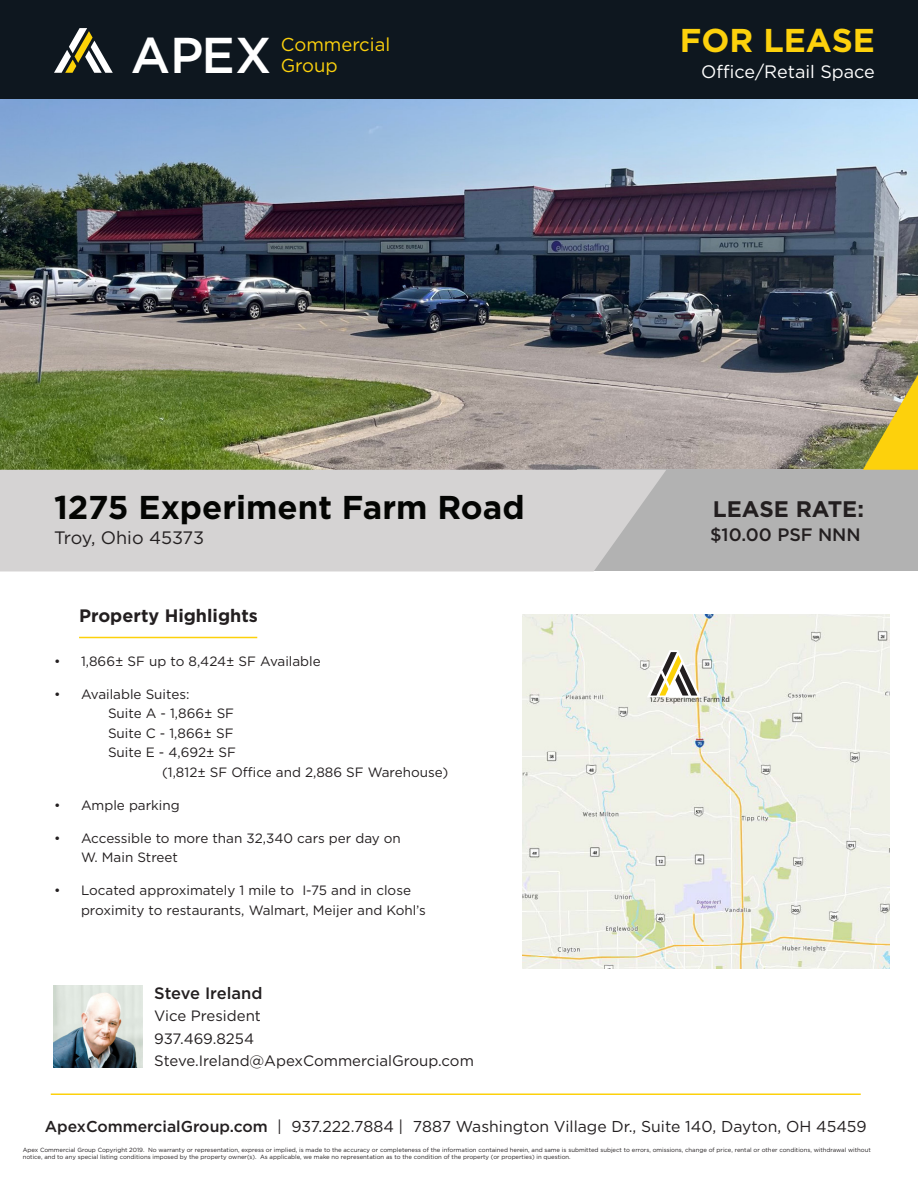
<style>
.page{position:relative;width:918px;height:1188px;background:#fff}
.page>*{position:absolute;margin:0;border:0;box-sizing:border-box;transform-origin:0 0}
.t1{font:500 50.25px "Gotham";color:#fff}
.t2{font:700 33px "Gotham";color:#040503}
.t3{font:700 33px "Gotham";color:#fdd10c}
.t4{font:700 22.5px "Gotham";color:#231f20}
.t5{font:18.6px/20.9px "Gotham";color:#fcd10d}
.t6{font:18px "Gotham";color:#fff}
.t7{font:700 18px "Gotham";color:#231f20}
.t8{font:18px "Gotham";letter-spacing:-.01em;color:#231f20}
.t9{font:500 18px "Gotham";color:#231f20}
.t10{font:500 16.5px "Gotham";letter-spacing:-.005em;color:#231f20}
.t11{font:15.75px "Gotham";color:#231f20}
.t12{font:15px/22.5px "Gotham";color:#231f20}
.t13{font:13.5px/19.5px "Gotham";color:#231f20}
.t14{font:6px/7.2px "Gotham";color:#231f20}
.s1{font-weight:500}
</style>
<div class="page">
<img style="left:0;top:99px;width:918px;height:371px">
<div style="left:0;top:0;width:918px;height:99px;background:#0e171f"></div>
<div style="left:577px;top:470px;width:341px;height:101px;background:#b2b2b2"></div>
<hr style="left:79px;top:637px;width:178px;height:1px;background:#fdd10b">
<hr style="left:51px;top:1094px;width:810px;height:1px;background:#fdd10b">
<svg style="left:863px;top:375px;width:55px;height:95px;background:#c7b046"></svg>
<div style="left:0;top:470px;width:666px;height:101px;background:#d5d3d3"></div>
<img style="left:54px;top:986px;width:88px;height:82px">
<svg style="left:54px;top:28px;width:59px;height:45px"></svg>
<img style="left:523px;top:615px;width:367px;height:354px">
<svg style="left:647px;top:650px;width:54px;height:47px"></svg>
<h1 class="t1" style="left:131px;top:22px;width:142px">APEX</h1>
<h3 class="t5" style="left:281px;top:34px;width:111px">Commercial<br>Group</h3>
<p class="t3" style="left:680px;top:18px;width:196px">FOR LEASE</p>
<p class="t6" style="left:701px;top:60px;width:175px">Office/Retail Space</p>
<p class="t2" style="left:54px;top:485px;width:472px">1275 Experiment Farm Road</p>
<p class="t8" style="left:54px;top:526px;width:152px">Troy, Ohio 45373</p>
<p class="t7" style="left:79px;top:604px;width:180px">Property Highlights</p>
<p class="t13" style="left:54px;top:651px;width:268px">• 1,866± SF up to 8,424± SF Available</p>
<p class="t13" style="left:54px;top:684px;width:137px">• Available Suites:</p>
<p class="t13" style="left:108px;top:703px;width:128px">Suite A - 1,866± SF</p>
<p class="t13" style="left:108px;top:723px;width:127px">Suite C - 1,866± SF</p>
<p class="t13" style="left:108px;top:742px;width:130px">Suite E - 4,692± SF</p>
<p class="t13" style="left:162px;top:762px;width:288px">(1,812± SF Office and 2,886 SF Warehouse)</p>
<p class="t13" style="left:54px;top:795px;width:127px">• Ample parking</p>
<p class="t13" style="left:81px;top:828px;width:321px;text-indent:-27px">• Accessible to more than 32,340 cars per day on<br>W. Main Street</p>
<p class="t13" style="left:81px;top:880px;width:346px;text-indent:-27px">• Located approximately 1 mile to I-75 and in close proximity to restaurants, Walmart, Meijer and Kohl’s</p>
<p class="t10" style="left:154px;top:982px;width:110px">Steve Ireland</p>
<p class="t12" style="left:154px;top:1004px;width:108px">Vice President<br>937.469.8254</p>
<p class="t12" style="left:154px;top:1049px;width:321px">Steve.Ireland@ApexCommercialGroup.com</p>
<p class="t4" style="left:713px;top:495px;width:153px">LEASE RATE:</p>
<p class="t9" style="left:710px;top:523px;width:152px">$10.00 PSF NNN</p>
<p class="t11" style="left:45px;top:1116px;width:823px"><span class="s1">ApexCommercialGroup.com</span> | 937.222.7884 | 7887 Washington Village Dr., Suite 140, Dayton, OH 45459</p>
<p class="t14" style="left:23px;top:1146px;width:850px">Apex Commercial Group Copyright 2019. No warranty or representation, express or implied, is made to the accuracy or completeness of the information contained herein, and same is submitted subject to errors, omissions, change of price, rental or other conditions, withdrawal without notice, and to any special listing conditions imposed by the property owner(s). As applicable, we make no representation as to the condition of the property (or properties) in question.</p>
</div>
